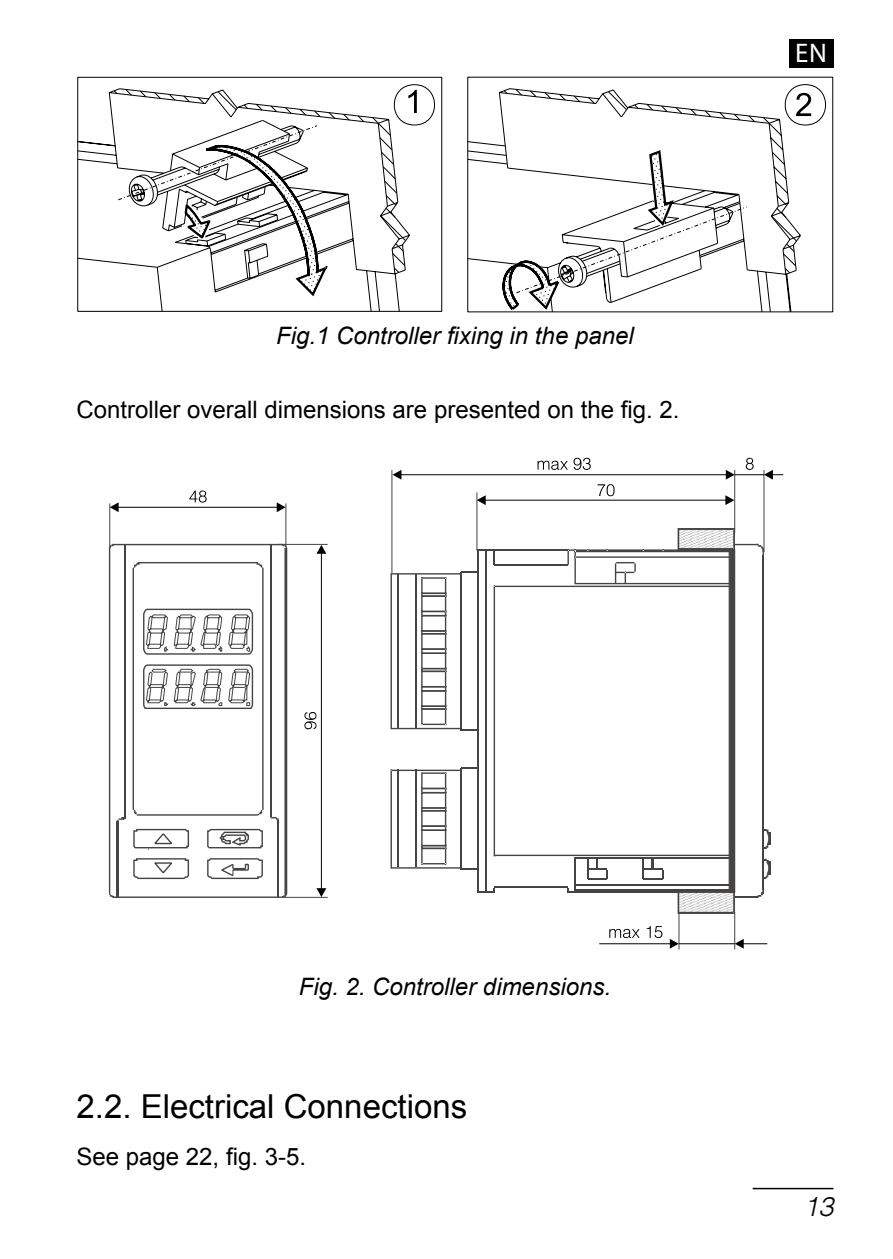
<style>
.page{position:relative;width:893px;height:1259px;background:#fff}
.page>*{position:absolute;margin:0;border:0;box-sizing:border-box;transform-origin:0 0}
.t1{font:33px "Arial";color:#000}
.t2{font:italic 300 27px "PL Switzerland";color:#000}
.t3{font:27px "Myriad Pro";color:#fff}
.t4{font:24px "Arial";color:#000}
.t5{font:italic 24px "Arial";color:#000}
</style>
<div class="page">
<hr style="left:753px;top:1187px;width:80px;height:2px;background:#000">
<div style="left:789px;top:39px;width:44px;height:29px;background:#000"></div>
<svg style="left:77px;top:88px;width:40px;height:224px"></svg>
<svg style="left:77px;top:102px;width:40px;height:173px"></svg>
<svg style="left:117px;top:84px;width:324px;height:228px"></svg>
<svg style="left:499px;top:84px;width:327px;height:42px"></svg>
<svg style="left:467px;top:141px;width:334px;height:171px"></svg>
<svg style="left:391px;top:767px;width:86px;height:103px"></svg>
<svg style="left:391px;top:572px;width:86px;height:158px"></svg>
<svg style="left:494px;top:585px;width:235px;height:271px"></svg>
<hr style="left:763px;top:555px;width:1px;height:331px;background:#464343">
<hr style="left:477px;top:553px;width:1px;height:158px;background:#464343">
<hr style="left:485px;top:549px;width:2px;height:343px;background:#464343">
<hr style="left:477px;top:711px;width:1px;height:181px;background:#464343">
<hr style="left:634px;top:891px;width:101px;height:1px;background:#464343">
<hr style="left:574px;top:891px;width:42px;height:1px;background:#464343">
<svg style="left:616px;top:891px;width:18px;height:1px"></svg>
<hr style="left:574px;top:884px;width:161px;height:1px;background:#464343">
<svg style="left:643px;top:859px;width:21px;height:20px"></svg>
<svg style="left:587px;top:859px;width:21px;height:20px"></svg>
<svg style="left:478px;top:888px;width:17px;height:4px"></svg>
<hr style="left:494px;top:886px;width:73px;height:2px;background:#464343">
<svg style="left:567px;top:888px;width:9px;height:4px"></svg>
<hr style="left:574px;top:857px;width:161px;height:2px;background:#464343">
<hr style="left:574px;top:857px;width:2px;height:31px;background:#464343">
<svg style="left:757px;top:886px;width:7px;height:12px"></svg>
<hr style="left:735px;top:896px;width:22px;height:2px;background:#464343">
<hr style="left:574px;top:889px;width:161px;height:2px;background:#464343">
<svg style="left:477px;top:549px;width:18px;height:16px"></svg>
<hr style="left:494px;top:549px;width:73px;height:2px;background:#464343">
<hr style="left:494px;top:565px;width:73px;height:1px;background:#464343">
<hr style="left:574px;top:551px;width:161px;height:1px;background:#464343">
<hr style="left:574px;top:553px;width:2px;height:30px;background:#464343">
<hr style="left:574px;top:583px;width:161px;height:1px;background:#464343">
<svg style="left:615px;top:562px;width:21px;height:21px"></svg>
<hr style="left:574px;top:556px;width:161px;height:2px;background:#464343">
<svg style="left:643px;top:549px;width:19px;height:2px"></svg>
<svg style="left:567px;top:549px;width:41px;height:16px"></svg>
<hr style="left:606px;top:549px;width:37px;height:2px;background:#464343">
<hr style="left:662px;top:549px;width:73px;height:2px;background:#464343">
<svg style="left:678px;top:892px;width:57px;height:21px"></svg>
<svg style="left:678px;top:528px;width:86px;height:27px"></svg>
<svg style="left:764px;top:859px;width:7px;height:19px"></svg>
<svg style="left:764px;top:829px;width:7px;height:20px"></svg>
<hr style="left:391px;top:470px;width:1px;height:103px;background:#464343">
<hr style="left:476px;top:492px;width:1px;height:59px;background:#464343">
<hr style="left:763px;top:470px;width:1px;height:82px;background:#464343">
<hr style="left:734px;top:470px;width:1px;height:63px;background:#464343">
<hr style="left:734px;top:912px;width:1px;height:37px;background:#464343">
<hr style="left:678px;top:912px;width:1px;height:37px;background:#464343">
<div style="left:729px;top:549px;width:6px;height:343px;background:#464343"></div>
<svg style="left:609px;top:929px;width:31px;height:9px"></svg>
<svg style="left:647px;top:926px;width:15px;height:12px"></svg>
<svg style="left:597px;top:484px;width:17px;height:12px"></svg>
<svg style="left:538px;top:458px;width:53px;height:12px"></svg>
<hr style="left:282px;top:544px;width:46px;height:1px;background:#464343">
<hr style="left:282px;top:897px;width:46px;height:1px;background:#464343">
<hr style="left:109px;top:503px;width:1px;height:43px;background:#464343">
<hr style="left:285px;top:503px;width:1px;height:43px;background:#464343">
<hr style="left:113px;top:896px;width:169px;height:2px;background:#464343">
<hr style="left:113px;top:544px;width:169px;height:1px;background:#464343">
<svg style="left:109px;top:544px;width:17px;height:354px"></svg>
<svg style="left:271px;top:544px;width:16px;height:354px"></svg>
<svg style="left:133px;top:562px;width:131px;height:317px"></svg>
<hr style="left:118px;top:507px;width:159px;height:1px;background:#000">
<svg style="left:110px;top:502px;width:9px;height:10px"></svg>
<svg style="left:277px;top:502px;width:9px;height:10px"></svg>
<hr style="left:321px;top:553px;width:1px;height:336px;background:#000">
<svg style="left:316px;top:888px;width:10px;height:9px"></svg>
<svg style="left:316px;top:545px;width:10px;height:9px"></svg>
<svg style="left:189px;top:490px;width:18px;height:12px"></svg>
<svg style="left:304px;top:712px;width:12px;height:17px"></svg>
<hr style="left:599px;top:943px;width:72px;height:1px;background:#000">
<svg style="left:670px;top:939px;width:9px;height:9px"></svg>
<svg style="left:735px;top:939px;width:32px;height:9px"></svg>
<hr style="left:679px;top:943px;width:56px;height:1px;background:#000">
<hr style="left:485px;top:499px;width:241px;height:2px;background:#000">
<svg style="left:477px;top:495px;width:9px;height:10px"></svg>
<svg style="left:725px;top:495px;width:9px;height:10px"></svg>
<hr style="left:401px;top:474px;width:326px;height:1px;background:#000">
<svg style="left:392px;top:470px;width:9px;height:9px"></svg>
<svg style="left:726px;top:458px;width:57px;height:21px"></svg>
<p class="t5" style="left:276px;top:320px;width:359px">Fig.1 Controller fixing in the panel</p>
<p class="t4" style="left:77px;top:394px;width:604px">Controller overall dimensions are presented on the fig. 2.</p>
<p class="t3" style="left:795px;top:36px;width:33px">EN</p>
<p class="t5" style="left:299px;top:971px;width:314px">Fig. 2. Controller dimensions.</p>
<h1 class="t1" style="left:77px;top:1085px;width:392px">2.2. Electrical Connections</h1>
<p class="t4" style="left:77px;top:1141px;width:231px">See page 22, fig. 3-5.</p>
<p class="t2" style="left:803px;top:1190px;width:32px">13</p>
</div>
